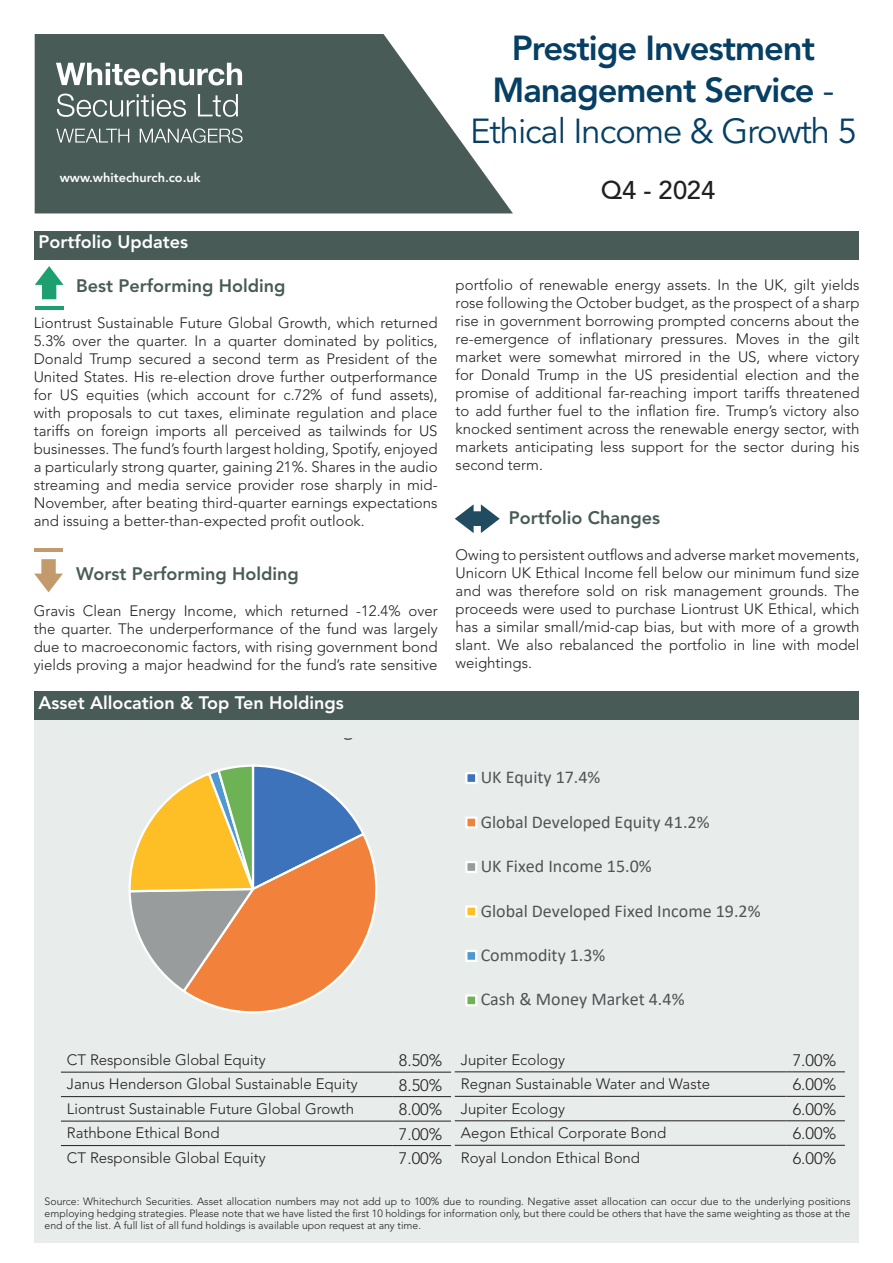
<style>
.page{position:relative;width:893px;height:1263px;background:#fff}
.page>*{position:absolute;margin:0;border:0;box-sizing:border-box;transform-origin:0 0}
.t1{font:800 34.5px/41.4px "Avenir LT Std";letter-spacing:-.03em;color:#063f63;text-align:center}
.t2{font:500 25.5px "Avenir LT Std";color:#231f20}
.t3{font:18px "Calibri";color:#515455}
.t4{font:800 18px "Avenir LT Std";color:#485b57}
.t5{font:800 18px "Avenir LT Std";color:#fff}
.t6{font:300 16.5px "Avenir LT Std";color:#231f20}
.t7{font:300 15px/18px "Avenir LT Std";color:#231f20;text-align:justify}
.t8{font:800 12.75px "Avenir LT Std";color:#fff}
.t9{font:300 10.5px/12px "Avenir LT Std";color:#231f20;text-align:justify}
.s1{font-weight:400}
</style>
<div class="page">
<div style="left:34px;top:720px;width:825px;height:523px;background:#e8eceb"></div>
<div style="left:34px;top:231px;width:825px;height:28px;background:#485b57"></div>
<svg style="left:35px;top:34px;width:478px;height:179px;fill:#485b57"></svg>
<svg style="left:56px;top:128px;width:187px;height:15px;background:#73827f"></svg>
<svg style="left:57px;top:94px;width:181px;height:23px;background:#72807d"></svg>
<svg style="left:56px;top:63px;width:186px;height:22px"></svg>
<div style="left:34px;top:691px;width:825px;height:29px;background:#485b57"></div>
<hr style="left:61px;top:1072px;width:332px;height:1px;background:#231f20">
<hr style="left:393px;top:1072px;width:58px;height:1px;background:#231f20">
<hr style="left:61px;top:1096px;width:332px;height:1px;background:#231f20">
<hr style="left:393px;top:1096px;width:58px;height:1px;background:#231f20">
<hr style="left:61px;top:1121px;width:332px;height:1px;background:#231f20">
<hr style="left:393px;top:1121px;width:58px;height:1px;background:#231f20">
<hr style="left:61px;top:1145px;width:332px;height:1px;background:#231f20">
<hr style="left:393px;top:1145px;width:58px;height:1px;background:#231f20">
<hr style="left:455px;top:1096px;width:332px;height:1px;background:#231f20">
<hr style="left:787px;top:1096px;width:58px;height:1px;background:#231f20">
<hr style="left:455px;top:1120px;width:332px;height:1px;background:#231f20">
<hr style="left:787px;top:1120px;width:58px;height:1px;background:#231f20">
<hr style="left:455px;top:1071px;width:332px;height:1px;background:#231f20">
<hr style="left:787px;top:1071px;width:58px;height:1px;background:#231f20">
<hr style="left:455px;top:1145px;width:332px;height:1px;background:#231f20">
<hr style="left:787px;top:1145px;width:58px;height:1px;background:#231f20">
<svg style="left:34px;top:559px;width:29px;height:33px"></svg>
<hr style="left:34px;top:548px;width:29px;height:4px;background:#c39a6b">
<svg style="left:455px;top:504px;width:45px;height:29px"></svg>
<svg style="left:35px;top:266px;width:29px;height:33px"></svg>
<hr style="left:35px;top:306px;width:29px;height:4px;background:#1d9f70">
<svg style="left:128px;top:764px;width:250px;height:250px"></svg>
<div style="left:465px;top:772px;width:12px;height:12px;background:#3d73ba;border:2px solid #fff"></div>
<div style="left:465px;top:816px;width:12px;height:12px;background:#f2813c;border:2px solid #fff"></div>
<div style="left:465px;top:861px;width:12px;height:12px;background:#999c9d;border:2px solid #fff"></div>
<div style="left:466px;top:906px;width:10px;height:10px;background:#fdbe26"></div>
<div style="left:465px;top:905px;width:12px;height:12px;border:2px solid #fff"></div>
<div style="left:466px;top:951px;width:10px;height:10px;background:#4f98d2"></div>
<div style="left:465px;top:950px;width:12px;height:12px;border:2px solid #fff"></div>
<div style="left:465px;top:994px;width:12px;height:12px;background:#6db255;border:2px solid #fff"></div>
<p class="t8" style="left:60px;top:170px;width:142px">www.whitechurch.co.uk</p>
<p class="t5" style="left:39px;top:232px;width:151px">Portfolio Updates</p>
<p class="t4" style="left:76px;top:275px;width:211px">Best Performing Holding</p>
<p class="t7" style="left:34px;top:314px;width:405px">Liontrust Sustainable Future Global Growth, which returned 5.3% over the quarter. In a quarter dominated by politics, Donald Trump secured a second term as President of the United States. His re-election drove further outperformance for US equities (which account for c.72% of fund assets), with proposals to cut taxes, eliminate regulation and place tariffs on foreign imports all perceived as tailwinds for US businesses. The fund’s fourth largest holding, Spotify, enjoyed a particularly strong quarter, gaining 21%. Shares in the audio streaming and media service provider rose sharply in mid-November, after beating third-quarter earnings expectations and issuing a better-than-expected profit outlook.</p>
<p class="t4" style="left:76px;top:563px;width:224px">Worst Performing Holding</p>
<p class="t7" style="left:34px;top:602px;width:405px">Gravis Clean Energy Income, which returned -12.4% over the quarter. The underperformance of the fund was largely due to macroeconomic factors, with rising government bond yields proving a major headwind for the fund’s rate sensitive</p>
<p class="t5" style="left:38px;top:692px;width:307px">Asset Allocation &amp; Top Ten Holdings</p>
<h1 class="t1" style="left:470px;top:28px;width:388px">Prestige Investment<br>Management Service <span class="s1">-<br>Ethical Income &amp; Growth 5</span></h1>
<h2 class="t2" style="left:601px;top:175px;width:116px">Q4 - 2024</h2>
<p class="t7" style="left:456px;top:276px;width:405px">portfolio of renewable energy assets. In the UK, gilt yields rose following the October budget, as the prospect of a sharp rise in government borrowing prompted concerns about the re-emergence of inflationary pressures. Moves in the gilt market were somewhat mirrored in the US, where victory for Donald Trump in the US presidential election and the promise of additional far-reaching import tariffs threatened to add further fuel to the inflation fire. Trump’s victory also knocked sentiment across the renewable energy sector, with markets anticipating less support for the sector during his second term.</p>
<p class="t4" style="left:509px;top:507px;width:153px">Portfolio Changes</p>
<p class="t7" style="left:456px;top:546px;width:405px">Owing to persistent outflows and adverse market movements, Unicorn UK Ethical Income fell below our minimum fund size and was therefore sold on risk management grounds. The proceeds were used to purchase Liontrust UK Ethical, which has a similar small/mid-cap bias, but with more of a growth slant. We also rebalanced the portfolio in line with model weightings.</p>
<p class="t7" style="left:67px;top:1050px;width:200px">CT Responsible Global Equity</p>
<p class="t6" style="left:399px;top:1050px;width:45px">8.50%</p>
<p class="t7" style="left:67px;top:1075px;width:292px">Janus Henderson Global Sustainable Equity</p>
<p class="t6" style="left:399px;top:1075px;width:45px">8.50%</p>
<p class="t7" style="left:67px;top:1100px;width:289px">Liontrust Sustainable Future Global Growth</p>
<p class="t6" style="left:399px;top:1100px;width:45px">8.00%</p>
<p class="t7" style="left:67px;top:1124px;width:154px">Rathbone Ethical Bond</p>
<p class="t6" style="left:399px;top:1124px;width:45px">7.00%</p>
<p class="t7" style="left:67px;top:1149px;width:200px">CT Responsible Global Equity</p>
<p class="t6" style="left:399px;top:1149px;width:45px">7.00%</p>
<p class="t3" style="left:481px;top:765px;width:121px">UK Equity 17.4%</p>
<p class="t3" style="left:481px;top:809px;width:230px">Global Developed Equity 41.2%</p>
<p class="t3" style="left:481px;top:853px;width:172px">UK Fixed Income 15.0%</p>
<p class="t3" style="left:481px;top:898px;width:281px">Global Developed Fixed Income 19.2%</p>
<p class="t3" style="left:481px;top:942px;width:126px">Commodity 1.3%</p>
<p class="t3" style="left:481px;top:987px;width:205px">Cash &amp; Money Market 4.4%</p>
<p class="t7" style="left:461px;top:1050px;width:106px">Jupiter Ecology</p>
<p class="t6" style="left:793px;top:1050px;width:45px">7.00%</p>
<p class="t7" style="left:461px;top:1075px;width:251px">Regnan Sustainable Water and Waste</p>
<p class="t6" style="left:793px;top:1075px;width:45px">6.00%</p>
<p class="t7" style="left:461px;top:1099px;width:106px">Jupiter Ecology</p>
<p class="t6" style="left:793px;top:1099px;width:45px">6.00%</p>
<p class="t7" style="left:461px;top:1124px;width:207px">Aegon Ethical Corporate Bond</p>
<p class="t6" style="left:793px;top:1124px;width:45px">6.00%</p>
<p class="t7" style="left:461px;top:1148px;width:181px">Royal London Ethical Bond</p>
<p class="t6" style="left:793px;top:1148px;width:45px">6.00%</p>
<p class="t9" style="left:45px;top:1195px;width:807px">Source: Whitechurch Securities. Asset allocation numbers may not add up to 100% due to rounding. Negative asset allocation can occur due to the underlying positions employing hedging strategies. Please note that we have listed the first 10 holdings for information only, but there could be others that have the same weighting as those at the end of the list. A full list of all fund holdings is available upon request at any time.</p>
</div>
